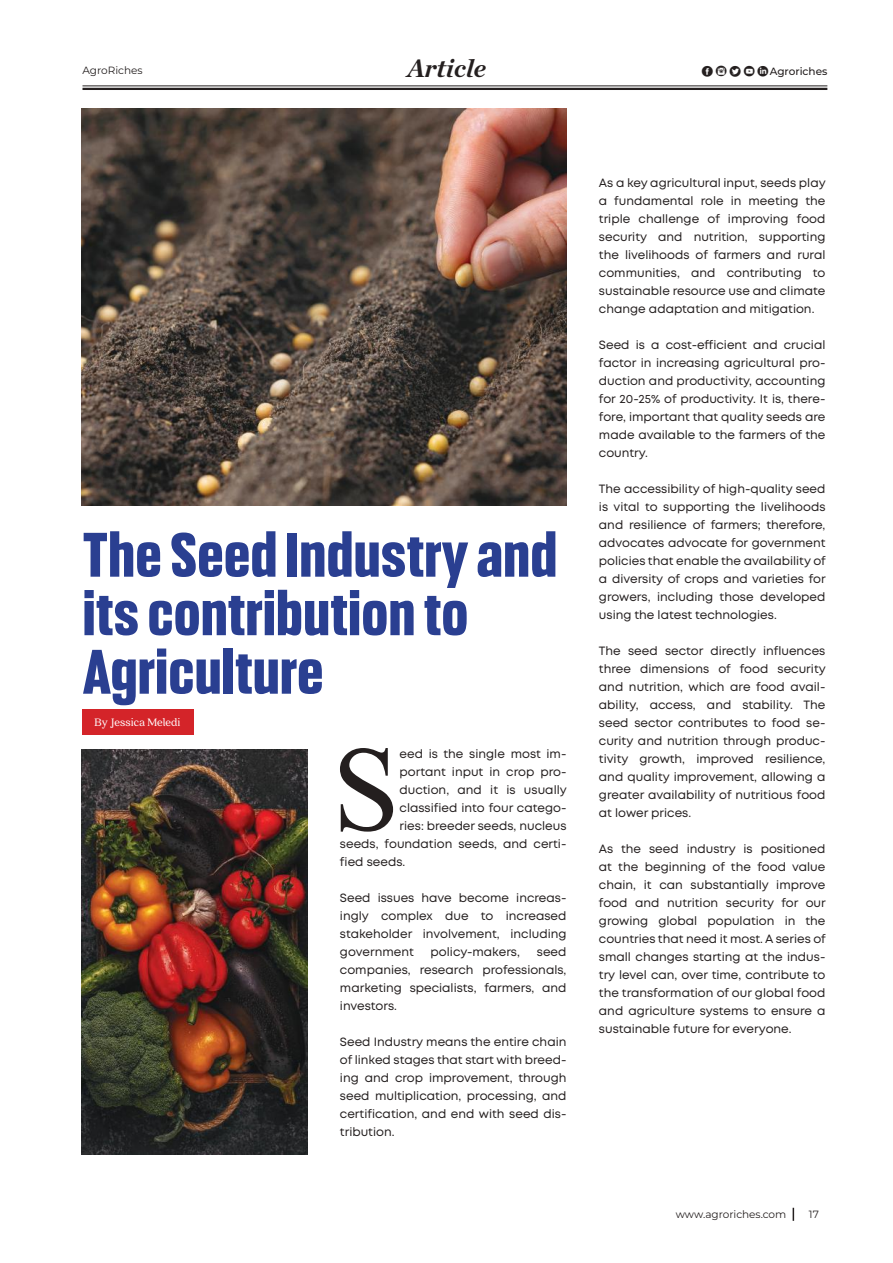
<style>
.page{position:relative;width:893px;height:1263px;background:#fff}
.page>*{position:absolute;margin:0;border:0;box-sizing:border-box;transform-origin:0 0}
.t1{font:120.75px "Times New Roman";color:#241f1f}
.t2{font:700 60px/58.5px "Headlines";color:#2a3f91}
.t3{font:italic 700 25.5px "Chronicle Deck";color:#241f1f}
.t4{font:12px/18px "Mont";color:#241f1f;text-align:justify}
.t5{font:12px "Quincy CF";color:#fff}
.t6{font:10.5px "Montserrat";color:#241f1f}
.t7{font:500 10.5px "Montserrat";color:#241f1f}
.s1{font-family:"Social Circles";font-weight:400;font-size:19.5px}
</style>
<div class="page">
<img style="left:81px;top:749px;width:227px;height:406px">
<img style="left:81px;top:108px;width:485px;height:398px">
<div style="left:82px;top:709px;width:112px;height:25px;background:#d42429"></div>
<svg style="left:793px;top:1208px;width:1px;height:13px"></svg>
<hr style="left:82px;top:86px;width:745px;height:1px;background:#241f1f">
<hr style="left:82px;top:88px;width:745px;height:2px;background:#241f1f">
<p class="t6" style="left:82px;top:63px;width:62px">AgroRiches</p>
<h3 class="t3" style="left:407px;top:48px;width:81px">Article</h3>
<p class="t7" style="left:701px;top:64px;width:128px"><span class="s1">fityl</span>Agroriches</p>
<h2 class="t2" style="left:82px;top:529px;width:476px">The Seed Industry and its contribution to<br>Agriculture</h2>
<p class="t5" style="left:94px;top:715px;width:87px">By Jessica Meledi</p>
<h1 class="t1" style="left:332px;top:704px;width:69px">S</h1>
<p class="t4" style="left:400px;top:745px;width:168px">eed is the single most im-</p>
<p class="t4" style="left:400px;top:763px;width:168px">portant input in crop pro-</p>
<p class="t4" style="left:400px;top:781px;width:169px">duction, and it is usually</p>
<p class="t4" style="left:400px;top:799px;width:168px">classified into four catego-</p>
<p class="t4" style="left:400px;top:817px;width:168px">ries: breeder seeds, nucleus</p>
<p class="t4" style="left:340px;top:835px;width:228px">seeds, foundation seeds, and certi-</p>
<p class="t4" style="left:340px;top:853px;width:67px">fied seeds.</p>
<p class="t4" style="left:340px;top:889px;width:228px">Seed issues have become increas&shy;ingly complex due to increased stakeholder involvement, including government</p>
<p class="t4" style="left:340px;top:943px;width:228px;text-indent:197px">seed companies, research professionals, marketing specialists, farmers, and investors.</p>
<p class="t4" style="left:340px;top:1033px;width:228px">Seed Industry means the entire chain of linked stages that start with breed&shy;ing and crop improvement, through seed multiplication, processing, and certification, and end with seed dis&shy;tribution.</p>
<p class="t4" style="left:431px;top:943px;width:91px">policy-makers,</p>
<p class="t4" style="left:599px;top:174px;width:228px">As a key agricultural input, seeds play a fundamental role in meeting the triple challenge of improving food security and nutrition, supporting the livelihoods of farmers and rural communities, and contributing to sustainable resource use and climate change adaptation and mitigation.</p>
<p class="t4" style="left:599px;top:336px;width:228px">Seed is a cost-efficient and crucial factor in increasing agricultural pro&shy;duction and productivity, accounting for 20-25% of productivity. It is, there&shy;fore, important that quality seeds are made available to the farmers of the country.</p>
<p class="t4" style="left:599px;top:480px;width:228px">The accessibility of high-quality seed is vital to supporting the livelihoods and resilience of farmers; therefore, advocates advocate for government policies that enable the availability of a diversity of crops and varieties for growers, including those developed using the latest technologies.</p>
<p class="t4" style="left:599px;top:642px;width:228px">The seed sector directly influences three dimensions of food security and nutrition, which are food avail&shy;ability, access, and stability. The seed sector contributes to food se&shy;curity and nutrition through produc&shy;tivity growth, improved resilience, and quality improvement, allowing a greater availability of nutritious food at lower prices.</p>
<p class="t4" style="left:599px;top:840px;width:228px">As the seed industry is positioned at the beginning of the food value chain, it can substantially improve food and nutrition security for our growing global population in the countries that need it most. A series of small changes starting at the indus&shy;try level can, over time, contribute to the transformation of our global food and agriculture systems to ensure a sustainable future for everyone.</p>
<p class="t6" style="left:676px;top:1207px;width:112px">www.agroriches.com</p>
<p class="t6" style="left:809px;top:1207px;width:11px">17</p>
</div>
